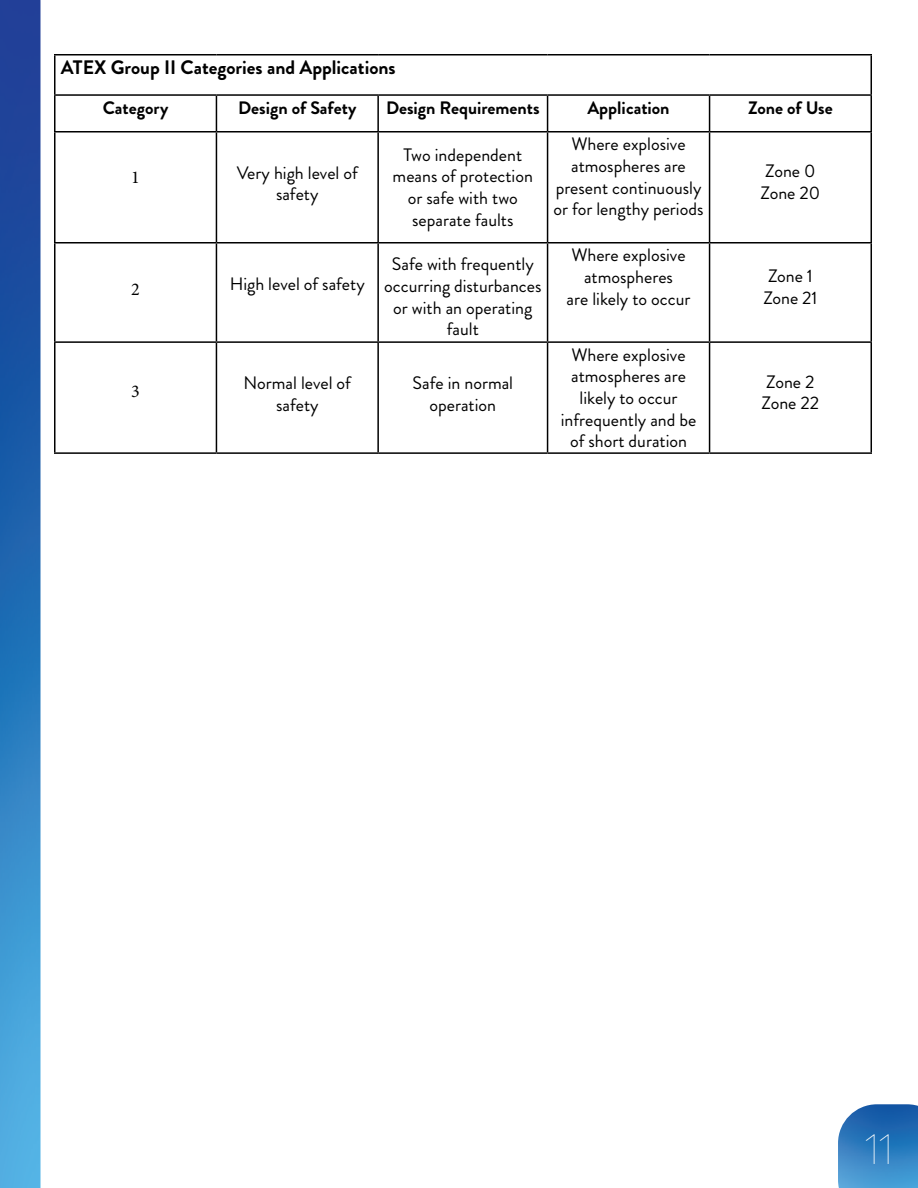
<style>
.page{position:relative;width:918px;height:1188px;background:#fff}
.page>*{position:absolute;margin:0;border:0;box-sizing:border-box;transform-origin:0 0}
.t1{font:100 43.5px "Brandon Grotesque";color:#fff}
.t2{font:700 19.5px "Brandon Grotesque";color:#000}
.t3{font:18px/21.6px "Brandon Grotesque";color:#000;text-align:center}
.t4{font:700 18px "Brandon Grotesque";color:#000}
.t5{font:18px "Minion Pro";color:#000}
</style>
<div class="page">
<img style="left:0;top:0;width:40px;height:1188px">
<img style="left:838px;top:1104px;width:80px;height:84px">
<hr style="left:54px;top:54px;width:162px;height:2px;background:#000">
<hr style="left:54px;top:55px;width:2px;height:39px;background:#000">
<hr style="left:216px;top:54px;width:162px;height:2px;background:#000">
<hr style="left:378px;top:54px;width:170px;height:2px;background:#000">
<hr style="left:548px;top:54px;width:162px;height:2px;background:#000">
<hr style="left:710px;top:54px;width:162px;height:2px;background:#000">
<hr style="left:871px;top:55px;width:1px;height:39px;background:#000">
<hr style="left:54px;top:94px;width:162px;height:2px;background:#000">
<hr style="left:54px;top:96px;width:2px;height:35px;background:#000">
<hr style="left:216px;top:94px;width:162px;height:2px;background:#000">
<hr style="left:216px;top:96px;width:1px;height:35px;background:#000">
<hr style="left:378px;top:94px;width:170px;height:2px;background:#000">
<hr style="left:377px;top:96px;width:2px;height:35px;background:#000">
<hr style="left:548px;top:94px;width:162px;height:2px;background:#000">
<hr style="left:547px;top:96px;width:1px;height:35px;background:#000">
<hr style="left:710px;top:94px;width:162px;height:2px;background:#000">
<hr style="left:709px;top:96px;width:1px;height:35px;background:#000">
<hr style="left:871px;top:96px;width:1px;height:35px;background:#000">
<hr style="left:54px;top:131px;width:162px;height:2px;background:#000">
<hr style="left:54px;top:133px;width:2px;height:109px;background:#000">
<hr style="left:216px;top:131px;width:162px;height:2px;background:#000">
<hr style="left:216px;top:133px;width:1px;height:109px;background:#000">
<hr style="left:378px;top:131px;width:170px;height:2px;background:#000">
<hr style="left:377px;top:133px;width:2px;height:109px;background:#000">
<hr style="left:548px;top:131px;width:162px;height:2px;background:#000">
<hr style="left:547px;top:133px;width:1px;height:109px;background:#000">
<hr style="left:710px;top:131px;width:162px;height:2px;background:#000">
<hr style="left:709px;top:133px;width:1px;height:109px;background:#000">
<hr style="left:871px;top:133px;width:1px;height:109px;background:#000">
<hr style="left:54px;top:242px;width:162px;height:2px;background:#000">
<hr style="left:54px;top:244px;width:2px;height:97px;background:#000">
<hr style="left:216px;top:242px;width:162px;height:2px;background:#000">
<hr style="left:216px;top:244px;width:1px;height:97px;background:#000">
<hr style="left:378px;top:242px;width:170px;height:2px;background:#000">
<hr style="left:377px;top:244px;width:2px;height:97px;background:#000">
<hr style="left:548px;top:242px;width:162px;height:2px;background:#000">
<hr style="left:547px;top:244px;width:1px;height:97px;background:#000">
<hr style="left:710px;top:242px;width:162px;height:2px;background:#000">
<hr style="left:709px;top:244px;width:1px;height:97px;background:#000">
<hr style="left:871px;top:244px;width:1px;height:97px;background:#000">
<hr style="left:54px;top:341px;width:162px;height:2px;background:#000">
<hr style="left:54px;top:343px;width:2px;height:109px;background:#000">
<hr style="left:216px;top:341px;width:162px;height:2px;background:#000">
<hr style="left:216px;top:343px;width:1px;height:109px;background:#000">
<hr style="left:378px;top:341px;width:170px;height:2px;background:#000">
<hr style="left:377px;top:343px;width:2px;height:109px;background:#000">
<hr style="left:548px;top:341px;width:162px;height:2px;background:#000">
<hr style="left:547px;top:343px;width:1px;height:109px;background:#000">
<hr style="left:710px;top:341px;width:162px;height:2px;background:#000">
<hr style="left:709px;top:343px;width:1px;height:109px;background:#000">
<hr style="left:871px;top:343px;width:1px;height:109px;background:#000">
<hr style="left:54px;top:452px;width:162px;height:2px;background:#000">
<hr style="left:216px;top:452px;width:162px;height:2px;background:#000">
<hr style="left:378px;top:452px;width:170px;height:2px;background:#000">
<hr style="left:548px;top:452px;width:162px;height:2px;background:#000">
<hr style="left:710px;top:452px;width:162px;height:2px;background:#000">
<p class="t2" style="left:61px;top:54px;width:336px">ATEX Group II Categories and Applications</p>
<p class="t4" style="left:103px;top:95px;width:67px">Category</p>
<p class="t4" style="left:238px;top:95px;width:120px">Design of Safety</p>
<p class="t4" style="left:386px;top:95px;width:155px">Design Requirements</p>
<p class="t4" style="left:587px;top:95px;width:84px">Application</p>
<p class="t4" style="left:748px;top:95px;width:86px">Zone of Use</p>
<p class="t5" style="left:131px;top:165px;width:10px">1</p>
<p class="t3" style="left:237px;top:162px;width:123px">Very high level of safety</p>
<p class="t5" style="left:131px;top:277px;width:10px">2</p>
<p class="t3" style="left:230px;top:273px;width:136px">High level of safety</p>
<p class="t3" style="left:393px;top:144px;width:142px">Two independent means of protection or safe with two separate faults</p>
<p class="t3" style="left:554px;top:134px;width:152px">Where explosive atmospheres are present continuously or for lengthy periods</p>
<p class="t3" style="left:384px;top:254px;width:159px">Safe with frequently occurring disturbances or with an operating fault</p>
<p class="t3" style="left:567px;top:245px;width:125px">Where explosive atmospheres<br>are likely to occur</p>
<p class="t5" style="left:131px;top:379px;width:10px">3</p>
<p class="t3" style="left:244px;top:373px;width:109px">Normal level of safety</p>
<p class="t3" style="left:413px;top:373px;width:102px">Safe in normal operation</p>
<p class="t3" style="left:561px;top:344px;width:137px">Where explosive atmospheres are likely to occur infrequently and be of short duration</p>
<p class="t3" style="left:761px;top:161px;width:61px;text-align:left">Zone 0<br>Zone 20</p>
<p class="t3" style="left:763px;top:266px;width:56px;text-align:left">Zone 1<br>Zone 21</p>
<p class="t3" style="left:762px;top:371px;width:59px;text-align:left">Zone 2<br>Zone 22</p>
<h1 class="t1" style="left:866px;top:1120px;width:29px">11</h1>
</div>
